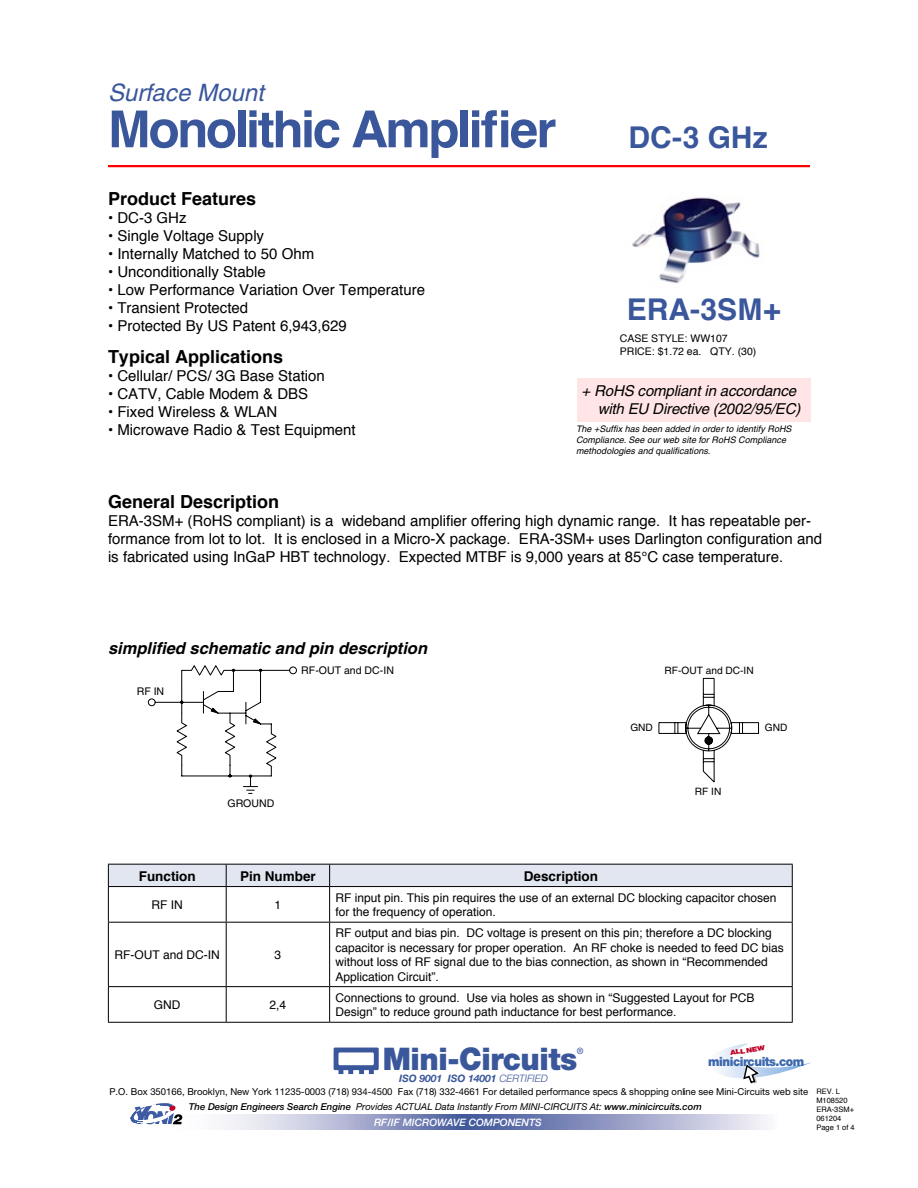
<style>
.page{position:relative;width:918px;height:1188px;background:#fff}
.page>*{position:absolute;margin:0;border:0;box-sizing:border-box;transform-origin:0 0}
.t1{font:700 51px "Helvetica";letter-spacing:-.05em;color:#3a579b}
.t2{font:900 31.2px "Helvetica Neue";letter-spacing:-.015em;color:#3a579b;scale:.96 1}
.t3{font:700 30px "Helvetica";color:#3a579c}
.t4{font:italic 24px "Helvetica";color:#3a579c}
.t5{font:700 18px "Helvetica";color:#000}
.t6{font:italic 700 16.5px "Helvetica";color:#000}
.t7{font:15px/18px "Helvetica";color:#000}
.t8{font:italic 15px/18px "Helvetica";letter-spacing:-.01em;color:#000;text-align:right}
.t9{font:700 13.5px "Helvetica";color:#000}
.t10{font:900 12.75px "Helvetica Neue";letter-spacing:-.04em;color:#3c68ae;scale:.93 1}
.t11{font:12px/14.4px "Helvetica";color:#000}
.t12{font:10.5px/12.6px "Helvetica";color:#000}
.t13{font:italic 700 10.2px "Helvetica Neue";color:#3a579b}
.t14{font:italic 500 10.2px "Helvetica Neue";color:#fff}
.t15{font:10.2px "Helvetica";color:#000}
.t16{font:9.6px/15px "Helvetica Neue";color:#000}
.t17{font:italic 9px/10.8px "Helvetica";letter-spacing:.005em;color:#000}
.t18{font:500 8.7px "Helvetica Neue";color:#3a579b;scale:.96 1}
.t19{font:7.5px/9px "Helvetica";color:#000}
.t20{font:italic 900 6.75px "Helvetica Neue";color:#be0027;scale:1.2 1}
.s1{font-weight:300}
.s2{font-weight:500;font-style:italic}
.s3{font-style:italic}
</style>
<div class="page">
<hr style="left:108px;top:165px;width:702px;height:2px;background:#f00">
<svg style="left:148px;top:1115px;width:620px;height:15px;background:#a8afcf"></svg>
<svg style="left:334px;top:1048px;width:45px;height:26px"></svg>
<svg style="left:130px;top:1103px;width:52px;height:21px"></svg>
<svg style="left:717px;top:1043px;width:94px;height:41px"></svg>
<img style="left:632px;top:197px;width:128px;height:87px">
<div style="left:108px;top:864px;width:685px;height:22px;background:#e1e6f0"></div>
<hr style="left:108px;top:886px;width:118px;height:1px;background:#000">
<hr style="left:108px;top:887px;width:1px;height:35px;background:#000">
<hr style="left:226px;top:886px;width:104px;height:1px;background:#000">
<hr style="left:226px;top:887px;width:1px;height:35px;background:#000">
<hr style="left:330px;top:886px;width:463px;height:1px;background:#000">
<hr style="left:329px;top:887px;width:1px;height:35px;background:#000">
<hr style="left:792px;top:887px;width:1px;height:35px;background:#000">
<hr style="left:108px;top:922px;width:118px;height:1px;background:#000">
<hr style="left:108px;top:923px;width:1px;height:63px;background:#000">
<hr style="left:226px;top:922px;width:104px;height:1px;background:#000">
<hr style="left:226px;top:923px;width:1px;height:63px;background:#000">
<hr style="left:330px;top:922px;width:463px;height:1px;background:#000">
<hr style="left:329px;top:923px;width:1px;height:63px;background:#000">
<hr style="left:792px;top:923px;width:1px;height:63px;background:#000">
<hr style="left:108px;top:986px;width:118px;height:1px;background:#000">
<hr style="left:108px;top:987px;width:1px;height:35px;background:#000">
<hr style="left:226px;top:986px;width:104px;height:1px;background:#000">
<hr style="left:226px;top:987px;width:1px;height:35px;background:#000">
<hr style="left:330px;top:986px;width:463px;height:1px;background:#000">
<hr style="left:329px;top:987px;width:1px;height:35px;background:#000">
<hr style="left:792px;top:987px;width:1px;height:35px;background:#000">
<hr style="left:108px;top:1022px;width:118px;height:1px;background:#000">
<hr style="left:226px;top:1022px;width:104px;height:1px;background:#000">
<hr style="left:330px;top:1022px;width:463px;height:1px;background:#000">
<div style="left:577px;top:379px;width:234px;height:43px;background:#ffe5e5"></div>
<svg style="left:147px;top:665px;width:150px;height:129px"></svg>
<svg style="left:658px;top:678px;width:101px;height:105px"></svg>
<h3 class="t4" style="left:108px;top:78px;width:157px">Surface Mount</h3>
<h1 class="t1" style="left:108px;top:97px;width:450px">Monolithic Amplifier</h1>
<p class="t5" style="left:108px;top:187px;width:150px">Product Features</p>
<p class="t7" style="left:108px;top:208px;width:80px">• DC-3 GHz</p>
<p class="t7" style="left:108px;top:226px;width:158px">• Single Voltage Supply</p>
<p class="t7" style="left:108px;top:244px;width:208px">• Internally Matched to 50 Ohm</p>
<p class="t7" style="left:108px;top:262px;width:159px">• Unconditionally Stable</p>
<p class="t7" style="left:108px;top:280px;width:319px">• Low Performance Variation Over Temperature</p>
<p class="t7" style="left:108px;top:298px;width:142px">• Transient Protected</p>
<p class="t7" style="left:108px;top:316px;width:240px">• Protected By US Patent 6,943,629</p>
<p class="t5" style="left:108px;top:346px;width:177px">Typical Applications</p>
<p class="t7" style="left:108px;top:367px;width:219px">• Cellular/ PCS/ 3G Base Station</p>
<p class="t7" style="left:108px;top:385px;width:202px">• CATV, Cable Modem &amp; DBS</p>
<p class="t7" style="left:108px;top:403px;width:171px">• Fixed Wireless &amp; WLAN</p>
<p class="t7" style="left:108px;top:421px;width:249px">• Microwave Radio &amp; Test Equipment</p>
<h3 class="t3" style="left:628px;top:118px;width:141px">DC-3 GHz</h3>
<h3 class="t3" style="left:627px;top:291px;width:156px">ERA-3SM+</h3>
<p class="t12" style="left:620px;top:332px;width:138px">CASE STYLE: WW107<br>PRICE: $1.72 ea. QTY. (30)</p>
<p class="t8" style="left:582px;top:381px;width:220px">+ RoHS compliant in accordance with EU Directive (2002/95/EC)</p>
<p class="t17" style="left:576px;top:424px;width:217px">The +Suffix has been added in order to identify RoHS<br>Compliance. See our web site for RoHS Compliance methodologies and qualifications.</p>
<p class="t5" style="left:108px;top:490px;width:173px">General Description</p>
<p class="t7" style="left:108px;top:511px;width:716px">ERA-3SM+ (RoHS compliant) is a wideband amplifier offering high dynamic range. It has repeatable per&shy;formance from lot to lot. It is enclosed in a Micro-X package. ERA-3SM+ uses Darlington configuration and is fabricated using InGaP HBT technology. Expected MTBF is 9,000 years at 85°C case temperature.</p>
<p class="t6" style="left:108px;top:638px;width:321px">simplified schematic and pin description</p>
<p class="t12" style="left:137px;top:685px;width:29px">RF IN</p>
<p class="t12" style="left:301px;top:664px;width:94px">RF-OUT and DC-IN</p>
<p class="t12" style="left:228px;top:797px;width:48px">GROUND</p>
<p class="t15" style="left:665px;top:664px;width:91px">RF-OUT and DC-IN</p>
<p class="t15" style="left:630px;top:722px;width:24px">GND</p>
<p class="t15" style="left:765px;top:722px;width:24px">GND</p>
<p class="t15" style="left:695px;top:786px;width:28px">RF IN</p>
<p class="t9" style="left:139px;top:867px;width:58px">Function</p>
<p class="t9" style="left:240px;top:867px;width:77px">Pin Number</p>
<p class="t9" style="left:524px;top:867px;width:76px">Description</p>
<p class="t11" style="left:152px;top:897px;width:33px">RF IN</p>
<p class="t11" style="left:275px;top:897px;width:8px">1</p>
<p class="t11" style="left:336px;top:890px;width:442px">RF input pin. This pin requires the use of an external DC blocking capacitor chosen for the frequency of operation.</p>
<p class="t11" style="left:115px;top:947px;width:107px">RF-OUT and DC-IN</p>
<p class="t11" style="left:275px;top:947px;width:8px">3</p>
<p class="t11" style="left:336px;top:926px;width:450px">RF output and bias pin. DC voltage is present on this pin; therefore a DC blocking capacitor is necessary for proper operation. An RF choke is needed to feed DC bias without loss of RF signal due to the bias connection, as shown in “Recommended Application Circuit”.</p>
<p class="t11" style="left:154px;top:997px;width:28px">GND</p>
<p class="t11" style="left:270px;top:997px;width:18px">2,4</p>
<p class="t11" style="left:336px;top:990px;width:420px">Connections to ground. Use via holes as shown in “Suggested Layout for PCB<br>Design” to reduce ground path inductance for best performance.</p>
<p class="t20" style="left:730px;top:1049px;width:31px;rotate:-10deg">ALL NEW</p>
<h2 class="t2" style="left:383px;top:1040px;width:204px">Mini-Circuits</h2>
<p class="t13" style="left:399px;top:1072px;width:150px">ISO 9001 ISO 14001 <span class="s1">CERTIFIED</span></p>
<p class="t18" style="left:577px;top:1046px;width:8px">®</p>
<p class="t16" style="left:189px;top:1084px;width:621px;text-indent:-79px">P.O. Box 350166, Brooklyn, New York 11235-0003 (718) 934-4500 Fax (718) 332-4661 For detailed performance specs &amp; shopping online see Mini-Circuits web site<br><span class="s2">The Design Engineers Search Engine</span> <span class="s3">Provides ACTUAL Data Instantly From MINI-CIRCUITS At:</span> <span class="s2">www.minicircuits.com</span></p>
<p class="t14" style="left:374px;top:1116px;width:169px">RF/IF MICROWAVE COMPONENTS</p>
<p class="t10" style="left:708px;top:1054px;width:105px">minicircuits.com</p>
<p class="t19" style="left:816px;top:1087px;width:39px">REV. L<br>M108520<br>ERA-3SM+<br>061204</p>
<p class="t19" style="left:816px;top:1122px;width:40px">Page 1 of 4</p>
</div>
